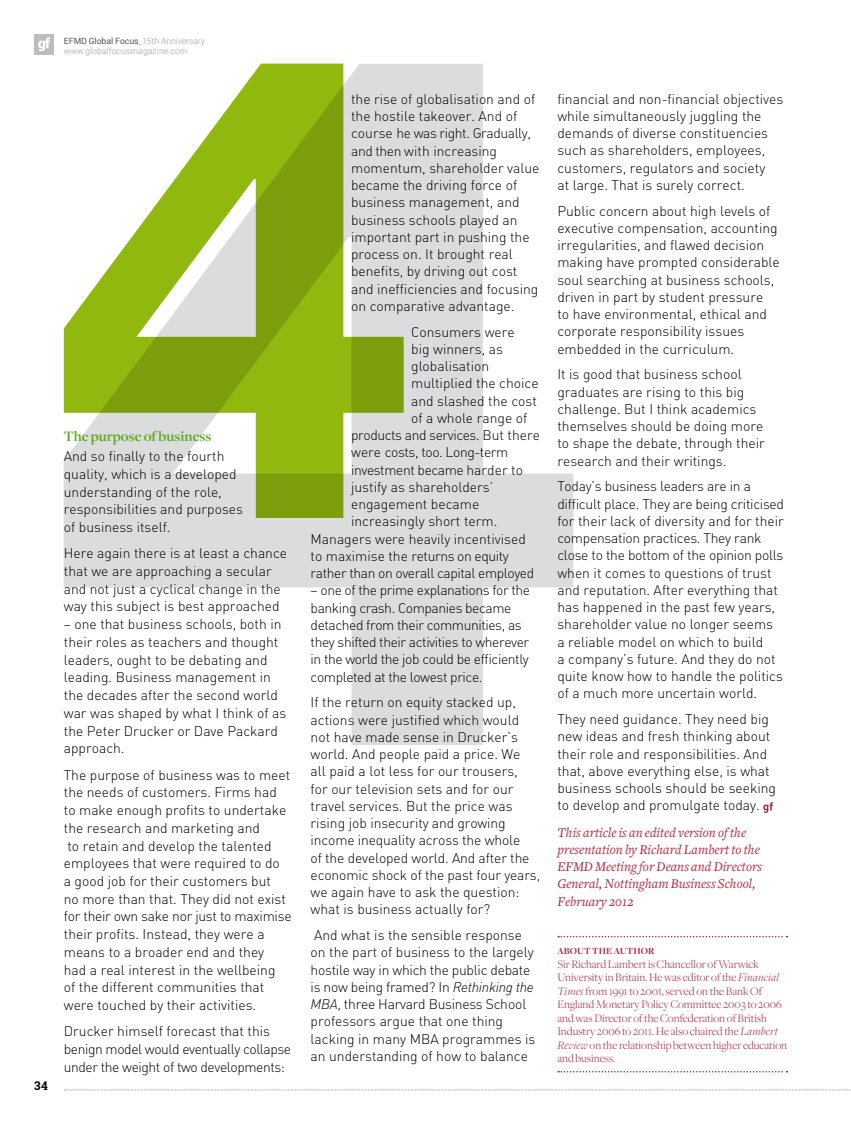
<style>
.page{position:relative;width:851px;height:1127px;background:#fff}
.page>*{position:absolute;margin:0;border:0;box-sizing:border-box;transform-origin:0 0}
.t1{font:700 15px "Freight Disp";color:#65aa22}
.t2{font:13.8px/17.2px "DIN Light Alternate";color:#000}
.t3{font:13.8px/17.2px "DIN Light Alternate";letter-spacing:-.03em;color:#000}
.t4{font:italic 13.8px/17.2px "Freight Text";color:#ab263c}
.t5{font:300 12px/13.5px "Freight Disp";color:#ab263c}
.t6{font:700 12px "Roboto Slab";color:#000}
.t7{font:700 9.75px "Freight Disp";letter-spacing:.01em;color:#ab263c}
.t8{font:300 8.7px/10.1px "Roboto";letter-spacing:.01em;color:#9c9e9f}
.s1{font-weight:400;color:#58585a}
.s2{font-family:"DINOT";font-weight:300;font-style:italic}
.s3{font-style:italic}
</style>
<div class="page">
<svg style="left:64px;top:1089px;width:786px;height:1px"></svg>
<div style="left:34px;top:34px;width:20px;height:20px;background:#bbbdbe"></div>
<svg style="left:38px;top:37px;width:12px;height:14px"></svg>
<svg style="left:64px;top:64px;width:509px;height:681px"></svg>
<svg style="left:763px;top:802px;width:9px;height:11px"></svg>
<svg style="left:558px;top:936px;width:229px;height:1px"></svg>
<svg style="left:558px;top:1071px;width:229px;height:1px"></svg>
<p class="t8" style="left:64px;top:35px;width:143px"><span class="s1">EFMD Global Focus</span>_15th Anniversary www.globalfocusmagazine.com</p>
<p class="t6" style="left:34px;top:1077px;width:15px">34</p>
<p class="t1" style="left:64px;top:428px;width:149px">The purpose of business</p>
<p class="t2" style="left:64px;top:447px;width:181px;line-height:17.7px">And so finally to the fourth quality, which is a developed understanding of the role, responsibilities and purposes of business itself.</p>
<p class="t2" style="left:64px;top:544px;width:225px;line-height:17.7px">Here again there is at least a chance that we are approaching a secular and not just a cyclical change in the way this subject is best approached</p>
<p class="t2" style="left:64px;top:615px;width:224px;line-height:17.7px">– one that business schools, both in their roles as teachers and thought leaders, ought to be debating and leading. Business management in the decades after the second world war was shaped by what I think of as the Peter Drucker or Dave Packard approach.</p>
<p class="t2" style="left:64px;top:765px;width:229px;line-height:17.7px">The purpose of business was to meet the needs of customers. Firms had to make enough profits to undertake the research and marketing and<br>to retain and develop the talented employees that were required to do<br>a good job for their customers but<br>no more than that. They did not exist for their own sake nor just to maximise their profits. Instead, they were a means to a broader end and they<br>had a real interest in the wellbeing<br>of the different communities that were touched by their activities.</p>
<p class="t3" style="left:64px;top:1022px;width:229px;line-height:17.7px">Drucker himself forecast that this benign model would eventually collapse under the weight of two developments:</p>
<p class="t2" style="left:351px;top:90px;width:190px">the rise of globalisation and of the hostile takeover. And of course he was right. Gradually, and then with increasing momentum, shareholder value became the driving force of business management, and business schools played an important part in pushing the process on. It brought real benefits, by driving out cost and inefficiencies and focusing on comparative advantage.</p>
<p class="t2" style="left:411px;top:323px;width:105px">Consumers were</p>
<p class="t2" style="left:411px;top:340px;width:93px">big winners, as</p>
<p class="t2" style="left:411px;top:357px;width:80px">globalisation</p>
<p class="t2" style="left:411px;top:375px;width:129px">multiplied the choice</p>
<p class="t2" style="left:411px;top:392px;width:127px">and slashed the cost</p>
<p class="t2" style="left:411px;top:409px;width:118px">of a whole range of</p>
<p class="t3" style="left:351px;top:426px;width:190px">products and services. But there</p>
<p class="t3" style="left:351px;top:444px;width:159px">were costs, too. Long-term</p>
<p class="t3" style="left:351px;top:461px;width:173px">investment became harder to</p>
<p class="t2" style="left:351px;top:478px;width:144px">justify as shareholders’</p>
<p class="t2" style="left:351px;top:495px;width:130px">engagement became</p>
<p class="t2" style="left:351px;top:513px;width:148px">increasingly short term.</p>
<p class="t2" style="left:310px;top:530px;width:217px">Managers were heavily incentivised</p>
<p class="t3" style="left:310px;top:547px;width:200px">to maximise the returns on equity</p>
<p class="t3" style="left:310px;top:564px;width:225px">rather than on overall capital employed</p>
<p class="t3" style="left:310px;top:582px;width:221px">– one of the prime explanations for the banking crash. Companies became detached from their communities, as they shifted their activities to wherever in the world the job could be efficiently completed at the lowest price.</p>
<p class="t2" style="left:310px;top:694px;width:231px">If the return on equity stacked up, actions were justified which would not have made sense in Drucker’s world. And people paid a price. We<br>all paid a lot less for our trousers,<br>for our television sets and for our travel services. But the price was rising job insecurity and growing income inequality across the whole<br>of the developed world. And after the economic shock of the past four years, we again have to ask the question: what is business actually for?</p>
<p class="t2" style="left:310px;top:926px;width:226px">And what is the sensible response on the part of business to the largely hostile way in which the public debate is now being framed? In <span class="s2">Rethinking the MBA</span>, three Harvard Business School professors argue that one thing lacking in many MBA programmes is an understanding of how to balance</p>
<p class="t2" style="left:557px;top:90px;width:227px">financial and non-financial objectives while simultaneously juggling the demands of diverse constituencies such as shareholders, employees, customers, regulators and society<br>at large. That is surely correct.</p>
<p class="t2" style="left:557px;top:202px;width:224px">Public concern about high levels of executive compensation, accounting irregularities, and flawed decision making have prompted considerable soul searching at business schools, driven in part by student pressure<br>to have environmental, ethical and corporate responsibility issues embedded in the curriculum.</p>
<p class="t2" style="left:557px;top:366px;width:209px">It is good that business school graduates are rising to this big challenge. But I think academics themselves should be doing more to shape the debate, through their research and their writings.</p>
<p class="t2" style="left:557px;top:478px;width:228px">Today’s business leaders are in a difficult place. They are being criticised for their lack of diversity and for their compensation practices. They rank close to the bottom of the opinion polls when it comes to questions of trust and reputation. After everything that has happened in the past few years, shareholder value no longer seems<br>a reliable model on which to build<br>a company’s future. And they do not quite know how to handle the politics of a much more uncertain world.</p>
<p class="t2" style="left:557px;top:710px;width:220px">They need guidance. They need big new ideas and fresh thinking about their role and responsibilities. And that, above everything else, is what business schools should be seeking to develop and promulgate today.</p>
<p class="t4" style="left:557px;top:824px;width:206px">This article is an edited version of the presentation by Richard Lambert to the EFMD Meeting for Deans and Directors General, Nottingham Business School, February 2012</p>
<p class="t7" style="left:557px;top:946px;width:99px">ABOUT THE AUTHOR</p>
<p class="t5" style="left:557px;top:957px;width:231px">Sir Richard Lambert is Chancellor of Warwick University in Britain. He was editor of the <span class="s3">Financial Times</span> from 1991 to 2001, served on the Bank Of England Monetary Policy Committee 2003 to 2006 and was Director of the Confederation of British Industry 2006 to 2011. He also chaired the <span class="s3">Lambert Review</span> on the relationship between higher education and business.</p>
</div>
